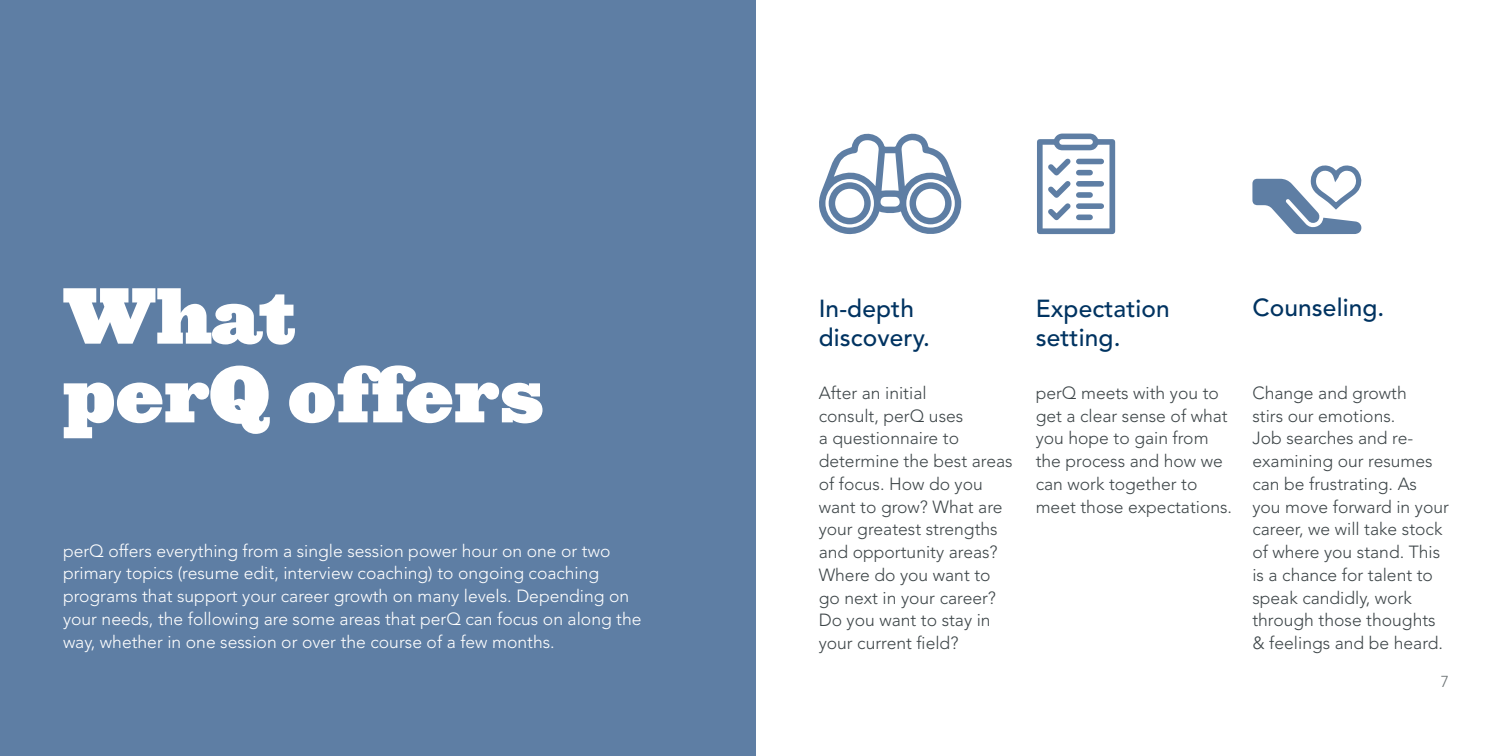
<style>
.page{position:relative;width:1512px;height:756px;background:#fff}
.page>*{position:absolute;margin:0;border:0;box-sizing:border-box;transform-origin:0 0}
.t1{font:73.5px "Ziggurat HTF Black";letter-spacing:.005em;color:#fff}
.t2{font:500 24.5px/29.8px "Avenir LT Std";letter-spacing:.005em;color:#003361}
.t3{font:300 17.5px/22.8px "Avenir LT Std";color:#3e4649}
.t4{font:300 17.5px/22.8px "Avenir LT Std";color:#fff}
.t5{font:300 15.75px "Avenir LT Std";color:#686f71}
</style>
<div class="page">
<div style="left:0;top:0;width:756px;height:756px;background:#5e7ea4"></div>
<svg style="left:819px;top:133px;width:143px;height:102px"></svg>
<svg style="left:1037px;top:134px;width:78px;height:100px"></svg>
<svg style="left:1252px;top:165px;width:110px;height:69px"></svg>
<p class="t1" style="left:63px;top:268px;width:235px">What</p>
<p class="t1" style="left:63px;top:346px;width:482px">perQ offers</p>
<p class="t4" style="left:63px;top:539px;width:580px">perQ offers everything from a single session power hour on one or two primary topics (resume edit, interview coaching) to ongoing coaching programs that support your career growth on many levels. Depending on your needs, the following are some areas that perQ can focus on along the way, whether in one session or over the course of a few months.</p>
<p class="t2" style="left:819px;top:294px;width:113px">In-depth discovery.</p>
<p class="t3" style="left:819px;top:381px;width:195px">After an initial<br>consult, perQ uses<br>a questionnaire to determine the best areas of focus. How do you want to grow? What are your greatest strengths and opportunity areas?<br>Where do you want to go next in your career?<br>Do you want to stay in your current field?</p>
<p class="t2" style="left:1036px;top:294px;width:136px">Expectation setting.</p>
<p class="t2" style="left:1252px;top:293px;width:133px">Counseling.</p>
<p class="t3" style="left:1036px;top:381px;width:198px">perQ meets with you to get a clear sense of what you hope to gain from the process and how we can work together to meet those expectations.</p>
<p class="t3" style="left:1252px;top:381px;width:198px">Change and growth<br>stirs our emotions.<br>Job searches and re&shy;examining our resumes can be frustrating. As you move forward in your career, we will take stock of where you stand. This is a chance for talent to speak candidly, work</p>
<p class="t3" style="left:1252px;top:609px;width:192px">through those thoughts &amp; feelings and be heard.</p>
<p class="t5" style="left:1441px;top:673px;width:10px">7</p>
</div>
